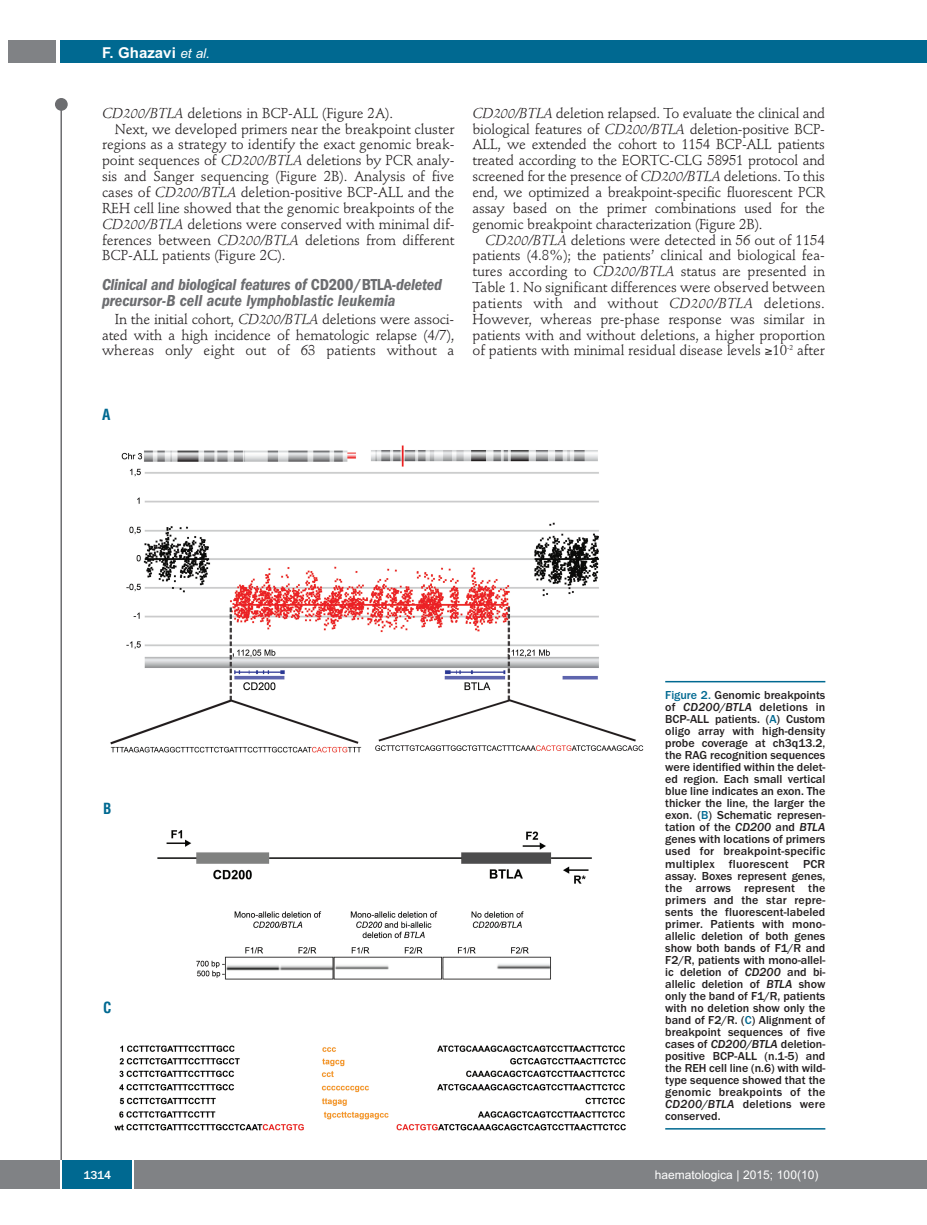
<style>
.page{position:relative;width:927px;height:1225px;background:#fff}
.page>*{position:absolute;margin:0;border:0;box-sizing:border-box;transform-origin:0 0}
.t1{font:italic 600 condensed 16.5px/16.5px "Franklin Gothic";color:#6c6d70}
.t2{font:700 15px "Arial";color:#fff}
.t3{font:700 condensed 15px "Helvetica";color:#006991}
.t4{font:14.25px/15.9px "Stempel Schneidler";letter-spacing:-.005em;color:#231f20;text-align:justify}
.t5{font:500 12px/12px "Franklin Gothic";letter-spacing:.02em;color:#231f20;text-align:justify}
.t6{font:12px "Arial";color:#fff}
.t7{font:500 12px "Franklin Gothic";color:#fff}
.s1{font-weight:400;font-style:italic;font-size:13.5px}
.s2{font-style:italic}
.s3{font-style:normal}
.s4{color:#006991}
</style>
<div class="page">
<div style="left:911px;top:40px;width:16px;height:22px;background:#006991"></div>
<div style="left:910px;top:1160px;width:17px;height:28px;background:#808285"></div>
<div style="left:55px;top:98px;width:13px;height:13px;background:#6c6d70;border-radius:50%"></div>
<hr style="left:60px;top:101px;width:2px;height:1061px;background:#6c6d70">
<div style="left:60px;top:40px;width:852px;height:22px;background:#006991"></div>
<div style="left:9px;top:40px;width:47px;height:22px;background:#808285"></div>
<div style="left:0;top:1160px;width:911px;height:28px;background:#808285"></div>
<div style="left:62px;top:1160px;width:71px;height:28px;background:#006991"></div>
<hr style="left:60px;top:1160px;width:2px;height:28px;background:#fff">
<svg style="left:133px;top:1160px;width:1px;height:28px"></svg>
<img style="left:110px;top:445px;width:534px;height:686px">
<hr style="left:665px;top:681px;width:160px;height:1px;background:#006991">
<hr style="left:665px;top:1128px;width:160px;height:1px;background:#006991">
<p class="t2" style="left:102px;top:44px;width:110px">F. Ghazavi <span class="s1">et al.</span></p>
<p class="t4" style="left:102px;top:106px;width:292px"><span class="s2">CD200/BTLA</span> deletions in BCP-ALL (Figure 2A).</p>
<p class="t4" style="left:115px;top:122px;width:341px">Next, we developed primers near the breakpoint cluster</p>
<p class="t4" style="left:102px;top:138px;width:354px">regions as a strategy to identify the exact genomic break-</p>
<p class="t4" style="left:102px;top:154px;width:354px">point sequences of <span class="s2">CD200/BTLA</span> deletions by PCR analy-</p>
<p class="t4" style="left:102px;top:170px;width:354px">sis and Sanger sequencing (Figure 2B). Analysis of five</p>
<p class="t4" style="left:102px;top:185px;width:354px">cases of <span class="s2">CD200/BTLA</span> deletion-positive BCP-ALL and the</p>
<p class="t4" style="left:102px;top:201px;width:354px">REH cell line showed that the genomic breakpoints of the</p>
<p class="t4" style="left:102px;top:217px;width:354px"><span class="s2">CD200/BTLA</span> deletions were conserved with minimal dif-</p>
<p class="t4" style="left:102px;top:233px;width:354px">ferences between <span class="s2">CD200/BTLA</span> deletions from different</p>
<p class="t4" style="left:102px;top:249px;width:185px">BCP-ALL patients (Figure 2C).</p>
<p class="t1" style="left:102px;top:277px;width:342px">Clinical and biological features of <span class="s3">CD200/BTLA</span>-deleted precursor-B cell acute lymphoblastic leukemia</p>
<p class="t4" style="left:102px;top:312px;width:354px;text-indent:13px">In the initial cohort, <span class="s2">CD200/BTLA</span> deletions were associ&shy;ated with a high incidence of hematologic relapse (4/7), whereas only eight out of 63 patients without a</p>
<p class="t4" style="left:472px;top:106px;width:354px"><span class="s2">CD200/BTLA</span> deletion relapsed. To evaluate the clinical and biological features of <span class="s2">CD200/BTLA</span> deletion-positive BCP-ALL, we extended the cohort to 1154 BCP-ALL patients treated according to the EORTC-CLG 58951 protocol and screened for the presence of <span class="s2">CD200/BTLA</span> deletions. To this end, we optimized a breakpoint-specific fluorescent PCR assay based on the primer combinations used for the genomic breakpoint characterization (Figure 2B).</p>
<p class="t4" style="left:472px;top:233px;width:354px;text-indent:13px"><span class="s2">CD200/BTLA</span> deletions were detected in 56 out of 1154 patients (4.8%); the patients’ clinical and biological fea&shy;tures according to <span class="s2">CD200/BTLA</span> status are presented in Table 1. No significant differences were observed between patients with and without <span class="s2">CD200/BTLA</span> deletions.<br>However, whereas pre-phase response was similar in patients with and without deletions, a higher proportion of patients with minimal residual disease levels ≥10<sup>-2</sup> after</p>
<p class="t3" style="left:102px;top:406px;width:10px">A</p>
<p class="t3" style="left:103px;top:799px;width:10px">B</p>
<p class="t3" style="left:103px;top:999px;width:10px">C</p>
<p class="t5" style="left:665px;top:689px;width:162px"><span class="s4">Figure 2.</span> Genomic breakpoints of <span class="s2">CD200/BTLA</span> deletions in BCP-ALL patients. (<span class="s4">A</span>) Custom oligo array with high-density probe coverage at ch3q13.2, the RAG recognition sequences were identified within the delet&shy;ed region. Each small vertical blue line indicates an exon. The thicker the line, the larger the exon. (<span class="s4">B</span>) Schematic represen&shy;tation of the <span class="s2">CD200</span> and <span class="s2">BTLA </span>genes with locations of primers used for breakpoint-specific multiplex fluorescent PCR assay. Boxes represent genes, the arrows represent the primers and the star repre&shy;sents the fluorescent-labeled primer. Patients with mono&shy;allelic deletion of both genes show both bands of F1/R and F2/R, patients with mono-allel&shy;ic deletion of <span class="s2">CD200</span> and bi&shy;allelic deletion of <span class="s2">BTLA</span> show only the band of F1/R, patients with no deletion show only the band of F2/R. (<span class="s4">C</span>) Alignment of breakpoint sequences of five cases of <span class="s2">CD200/BTLA</span> deletion&shy;positive BCP-ALL (n.1-5) and the REH cell line (n.6) with wild&shy;type sequence showed that the genomic breakpoints of the <span class="s2">CD200/BTLA</span> deletions were conserved.</p>
<p class="t7" style="left:83px;top:1167px;width:29px">1314</p>
<p class="t6" style="left:655px;top:1167px;width:165px">haematologica | 2015; 100(10)</p>
</div>
